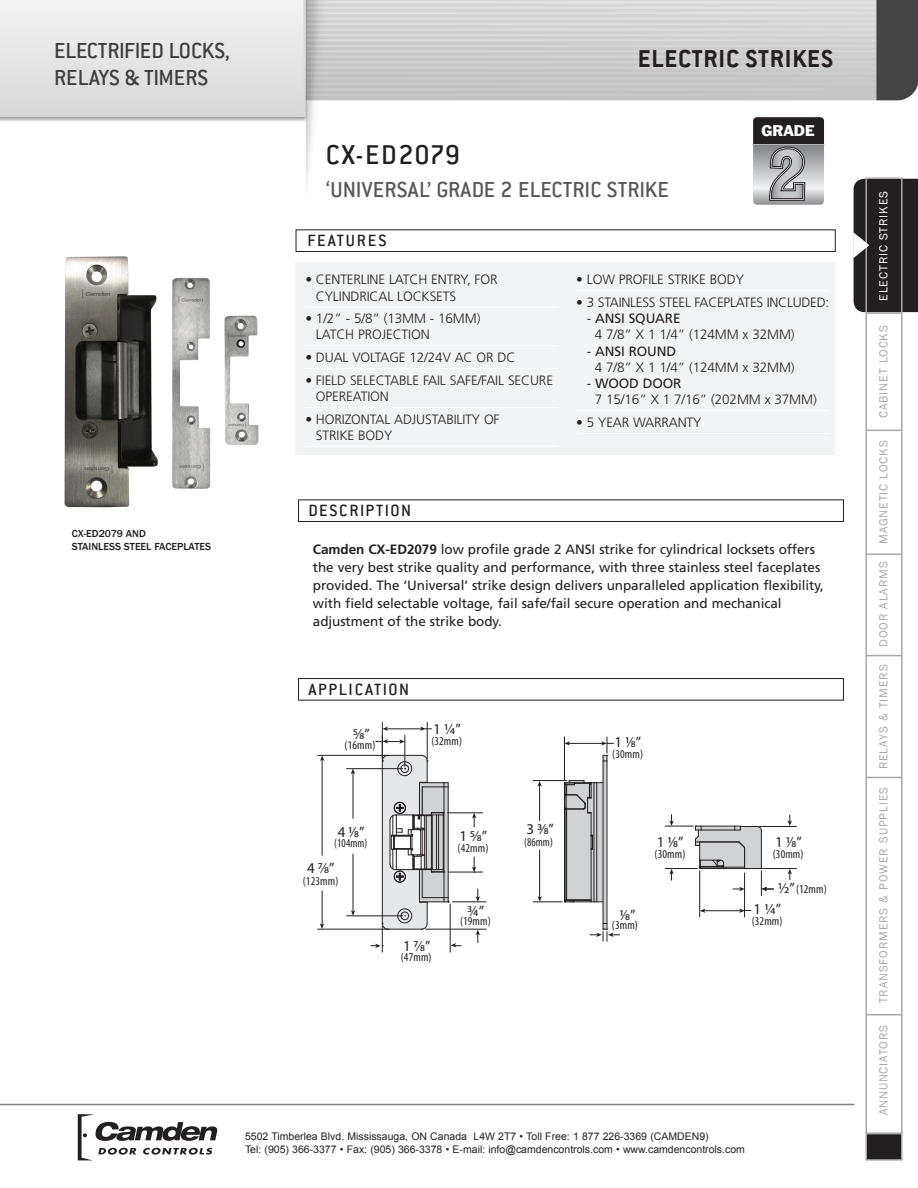
<style>
.page{position:relative;width:918px;height:1188px;background:#fff}
.page>*{position:absolute;margin:0;border:0;box-sizing:border-box;transform-origin:0 0}
.N-SS-H1{font:500 30px "Conduit ITC";letter-spacing:.035em;color:#231f20}
.N-SS-H_Top_page{font:700 27px "Conduit ITC";letter-spacing:.03em;color:#231f20}
.N-SS-H2__80_GRAY{font:500 24px "Conduit ITC";letter-spacing:.01em;color:#57585a}
.t1{font:500 24px/27px "Conduit ITC";letter-spacing:-.005em;color:#3e3e3f}
.N-SS-H3__inside_whit{font:500 18px "Conduit ITC";letter-spacing:.09em;color:#231f20}
.t2{font:15px "Myriad Pro";color:#231f20}
.t3{font:14.25px "Franklin Gothic BT";letter-spacing:.015em;color:#fff}
.N-SS-Specifiactions{font:300 13.5px/16.2px "Frutiger";letter-spacing:-.01em;color:#231f20}
.N-SS-Body_Text{font:13.5px/18px "Frutiger";letter-spacing:-.005em;color:#231f20}
.t4{font:12px "Franklin Gothic";letter-spacing:.075em;color:#a8a9ad}
.t5{font:condensed 12px "Myriad Pro";letter-spacing:.01em;color:#231f20}
.t6{font:12px "Franklin Gothic";letter-spacing:.075em;color:#fff}
.t7{font:condensed 12px "Myriad Pro";letter-spacing:.01em;color:#231f20;scale:.93 1}
.t8{font:10.5px/13.5px "Arial";color:#231f20}
.N-SS-Image_Descripti{font:500 10.5px/12.6px "Franklin Gothic";color:#231f20}
.s1{font-weight:400}
.s2{font-weight:700}
.s3{font-stretch:normal;font-size:15px}
</style>
<div class="page">
<img style="left:0;top:0;width:918px;height:233px">
<div style="left:866px;top:1134px;width:36px;height:26px;background:#231f20"></div>
<div style="left:865px;top:1133px;width:38px;height:28px;border:2px solid #a8a9ad"></div>
<hr style="left:867px;top:312px;width:35px;height:2px;background:#a8a9ad">
<hr style="left:867px;top:777px;width:35px;height:1px;background:#a8a9ad">
<hr style="left:867px;top:554px;width:35px;height:1px;background:#a8a9ad">
<hr style="left:867px;top:430px;width:35px;height:1px;background:#a8a9ad">
<hr style="left:867px;top:1014px;width:35px;height:2px;background:#a8a9ad">
<hr style="left:867px;top:655px;width:35px;height:1px;background:#a8a9ad">
<div style="left:866px;top:177px;width:37px;height:957px;border:2px solid #a8a9ad"></div>
<svg style="left:853px;top:179px;width:65px;height:133px;background:#312d2e"></svg>
<svg style="left:78px;top:1114px;width:140px;height:46px"></svg>
<hr style="left:0;top:1104px;width:854px;height:1px;background:#808285">
<div style="left:296px;top:230px;width:540px;height:22px;border:1px solid #231f20"></div>
<div style="left:295px;top:262px;width:540px;height:193px;background:#f2f3f4"></div>
<hr style="left:305px;top:307px;width:253px;height:1px;background:#fff">
<hr style="left:305px;top:346px;width:253px;height:1px;background:#fff">
<hr style="left:305px;top:368px;width:253px;height:1px;background:#fff">
<hr style="left:305px;top:407px;width:253px;height:1px;background:#fff">
<hr style="left:305px;top:446px;width:253px;height:1px;background:#fff">
<hr style="left:576px;top:290px;width:253px;height:1px;background:#fff">
<hr style="left:576px;top:410px;width:253px;height:1px;background:#fff">
<hr style="left:576px;top:433px;width:253px;height:1px;background:#fff">
<div style="left:298px;top:500px;width:546px;height:22px;border:1px solid #231f20"></div>
<div style="left:298px;top:678px;width:546px;height:23px;border:1px solid #231f20"></div>
<hr style="left:382px;top:722px;width:1px;height:37px;background:#231f20">
<hr style="left:427px;top:722px;width:1px;height:37px;background:#231f20">
<hr style="left:347px;top:768px;width:56px;height:1px;background:#231f20">
<hr style="left:347px;top:916px;width:56px;height:1px;background:#231f20">
<hr style="left:353px;top:772px;width:1px;height:46px;background:#231f20">
<hr style="left:353px;top:854px;width:1px;height:59px;background:#231f20">
<hr style="left:318px;top:755px;width:70px;height:1px;background:#231f20">
<hr style="left:318px;top:929px;width:70px;height:1px;background:#231f20">
<hr style="left:322px;top:759px;width:1px;height:96px;background:#231f20">
<hr style="left:322px;top:891px;width:1px;height:34px;background:#231f20">
<hr style="left:426px;top:929px;width:60px;height:1px;background:#231f20">
<hr style="left:452px;top:902px;width:34px;height:1px;background:#231f20">
<hr style="left:448px;top:813px;width:35px;height:1px;background:#231f20">
<hr style="left:448px;top:872px;width:35px;height:1px;background:#231f20">
<hr style="left:764px;top:868px;width:32px;height:1px;background:#231f20">
<hr style="left:759px;top:826px;width:37px;height:1px;background:#231f20">
<hr style="left:699px;top:871px;width:1px;height:46px;background:#231f20">
<hr style="left:744px;top:873px;width:1px;height:44px;background:#231f20">
<svg style="left:700px;top:909px;width:5px;height:4px"></svg>
<hr style="left:702px;top:910px;width:39px;height:1px;background:#231f20">
<svg style="left:739px;top:909px;width:12px;height:4px"></svg>
<svg style="left:320px;top:923px;width:4px;height:6px"></svg>
<svg style="left:351px;top:910px;width:4px;height:6px"></svg>
<svg style="left:371px;top:727px;width:90px;height:225px"></svg>
<svg style="left:320px;top:755px;width:4px;height:6px"></svg>
<svg style="left:351px;top:769px;width:4px;height:5px"></svg>
<svg style="left:533px;top:737px;width:87px;height:204px"></svg>
<svg style="left:472px;top:857px;width:4px;height:16px"></svg>
<svg style="left:788px;top:815px;width:4px;height:11px"></svg>
<svg style="left:665px;top:815px;width:108px;height:81px"></svg>
<svg style="left:788px;top:869px;width:4px;height:11px"></svg>
<svg style="left:476px;top:889px;width:4px;height:13px"></svg>
<svg style="left:476px;top:930px;width:4px;height:13px"></svg>
<svg style="left:472px;top:813px;width:4px;height:14px"></svg>
<svg style="left:752px;top:116px;width:74px;height:106px"></svg>
<img style="left:64px;top:256px;width:195px;height:252px">
<h3 class="t1" style="left:54px;top:37px;width:178px">ELECTRIFIED LOCKS,<br>RELAYS &amp; TIMERS</h3>
<p class="N-SS-Image_Descripti" style="left:72px;top:527px;width:141px">CX-ED2079 AND<br>STAINLESS STEEL FACEPLATES</p>
<p class="N-SS-H_Top_page" style="left:638px;top:43px;width:197px">ELECTRIC STRIKES</p>
<p class="N-SS-H1" style="left:326px;top:137px;width:136px">CX-ED2079</p>
<p class="N-SS-H2__80_GRAY" style="left:326px;top:176px;width:345px">‘UNIVERSAL’ GRADE 2 ELECTRIC STRIKE</p>
<p class="N-SS-H3__inside_whit" style="left:308px;top:231px;width:80px">FEATURES</p>
<p class="t3" style="left:761px;top:123px;width:55px">GRADE</p>
<p class="N-SS-Specifiactions" style="left:316px;top:272px;width:183px;text-indent:-11px">• CENTERLINE LATCH ENTRY, FOR<br>CYLINDRICAL LOCKSETS</p>
<p class="N-SS-Specifiactions" style="left:316px;top:310px;width:166px;text-indent:-11px">• 1/2” - 5/8” (13MM - 16MM)<br>LATCH PROJECTION</p>
<p class="N-SS-Specifiactions" style="left:305px;top:349px;width:212px">• DUAL VOLTAGE 12/24V AC OR DC</p>
<p class="N-SS-Specifiactions" style="left:316px;top:372px;width:239px;text-indent:-11px">• FIELD SELECTABLE FAIL SAFE/FAIL SECURE<br>OPEREATION</p>
<p class="N-SS-Specifiactions" style="left:316px;top:411px;width:185px;text-indent:-11px">• HORIZONTAL ADJUSTABILITY OF<br>STRIKE BODY</p>
<p class="N-SS-Specifiactions" style="left:576px;top:272px;width:169px">• LOW PROFILE STRIKE BODY</p>
<p class="N-SS-Specifiactions" style="left:576px;top:294px;width:254px">• 3 STAINLESS STEEL FACEPLATES INCLUDED:</p>
<p class="N-SS-Specifiactions" style="left:595px;top:310px;width:201px;text-indent:-8px">- <span class="s1">ANSI SQUARE<br></span>4 7/8” X 1 1/4” (124MM x 32MM)</p>
<p class="N-SS-Specifiactions" style="left:595px;top:343px;width:201px;text-indent:-8px">- <span class="s1">ANSI ROUND<br></span>4 7/8” X 1 1/4” (124MM x 32MM)</p>
<p class="N-SS-Specifiactions" style="left:595px;top:375px;width:223px;text-indent:-8px">- <span class="s1">WOOD DOOR<br></span>7 15/16” X 1 7/16” (202MM x 37MM)</p>
<p class="N-SS-Specifiactions" style="left:576px;top:414px;width:127px">• 5 YEAR WARRANTY</p>
<p class="N-SS-H3__inside_whit" style="left:308px;top:501px;width:104px">DESCRIPTION</p>
<p class="N-SS-Body_Text" style="left:313px;top:540px;width:512px"><span class="s2">Camden CX-ED2079</span> low profile grade 2 ANSI strike for cylindrical locksets offers the very best strike quality and performance, with three stainless steel faceplates provided. The ‘Universal’ strike design delivers unparalleled application flexibility, with field selectable voltage, fail safe/fail secure operation and mechanical adjustment of the strike body.</p>
<p class="N-SS-H3__inside_whit" style="left:308px;top:679px;width:102px">APPLICATION</p>
<p class="t2" style="left:353px;top:724px;width:18px">5⁄8”</p>
<p class="t5" style="left:345px;top:738px;width:32px">(16mm)</p>
<p class="t2" style="left:433px;top:720px;width:29px">1 ¼”</p>
<p class="t5" style="left:431px;top:734px;width:32px">(32mm)</p>
<p class="t2" style="left:338px;top:822px;width:28px">4 1⁄8”</p>
<p class="t7" style="left:334px;top:836px;width:37px">(104mm)</p>
<p class="t2" style="left:307px;top:859px;width:29px">4 7⁄8”</p>
<p class="t5" style="left:303px;top:874px;width:37px">(123mm)</p>
<p class="t2" style="left:459px;top:827px;width:29px">1 5⁄8”</p>
<p class="t5" style="left:458px;top:841px;width:32px">(42mm)</p>
<p class="t2" style="left:467px;top:901px;width:18px">¾”</p>
<p class="t5" style="left:460px;top:913px;width:32px">(19mm)</p>
<p class="t2" style="left:403px;top:936px;width:29px">1 7⁄8”</p>
<p class="t5" style="left:401px;top:950px;width:32px">(47mm)</p>
<p class="t2" style="left:526px;top:820px;width:29px">3 3⁄8”</p>
<p class="t7" style="left:524px;top:835px;width:32px">(86mm)</p>
<p class="t2" style="left:615px;top:733px;width:28px">1 1⁄8”</p>
<p class="t5" style="left:612px;top:747px;width:32px">(30mm)</p>
<p class="t2" style="left:657px;top:833px;width:28px">1 1⁄8”</p>
<p class="t5" style="left:655px;top:847px;width:32px">(30mm)</p>
<p class="t2" style="left:620px;top:905px;width:17px">1⁄8”</p>
<p class="t5" style="left:612px;top:918px;width:28px">(3mm)</p>
<p class="t2" style="left:775px;top:833px;width:28px">1 1⁄8”</p>
<p class="t5" style="left:773px;top:847px;width:32px">(30mm)</p>
<p class="t5" style="left:778px;top:882px;width:50px"><span class="s3">½”</span>(12mm)</p>
<p class="t2" style="left:754px;top:900px;width:29px">1 ¼”</p>
<p class="t5" style="left:752px;top:914px;width:32px">(32mm)</p>
<p class="t8" style="left:245px;top:1129px;width:501px">5502 Timberlea Blvd. Mississauga, ON Canada L4W 2T7 • Toll Free: 1 877 226-3369 (CAMDEN9)<br>Tel: (905) 366-3377 • Fax: (905) 366-3378 • E-mail: info@camdencontrols.com • www.camdencontrols.com</p>
<p class="t6" style="left:876px;top:301px;width:111px;rotate:-90deg">ELECTRIC STRIKES</p>
<p class="t4" style="left:876px;top:418px;width:94px;rotate:-90deg">CABINET LOCKS</p>
<p class="t4" style="left:876px;top:544px;width:105px;rotate:-90deg">MAGNETIC LOCKS</p>
<p class="t4" style="left:876px;top:647px;width:87px;rotate:-90deg">DOOR ALARMS</p>
<p class="t4" style="left:876px;top:769px;width:106px;rotate:-90deg">RELAYS &amp; TIMERS</p>
<p class="t4" style="left:876px;top:1003px;width:218px;rotate:-90deg">TRANSFORMERS &amp; POWER SUPPLIES</p>
<p class="t4" style="left:876px;top:1115px;width:92px;rotate:-90deg">ANNUNCIATORS</p>
</div>
